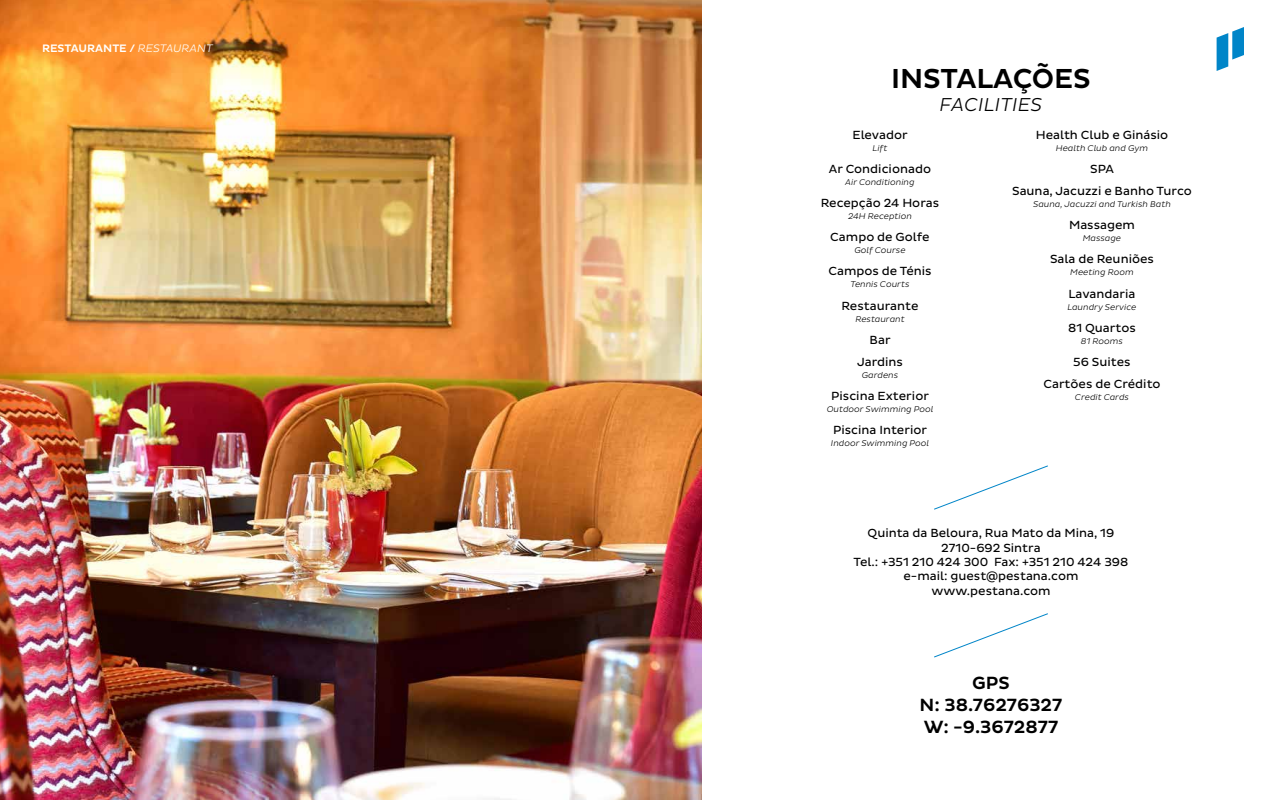
<style>
.page{position:relative;width:1280px;height:800px;background:#fff}
.page>*{position:absolute;margin:0;border:0;box-sizing:border-box;transform-origin:0 0}
.t1{font:500 28px "Pluto Sans";letter-spacing:-.005em;color:#000}
.t2{font:italic 300 19px "Pluto Sans";letter-spacing:.015em;color:#000}
.t3{font:500 18px/21.6px "Pluto Sans";color:#000;text-align:center}
.t4{font:12px/14.4px "Pluto Sans";color:#000;text-align:center}
.t5{font:500 11px "Pluto Sans";color:#fff}
.t6{font:italic 300 8.5px "Pluto Sans";color:#000}
.s1{font-weight:300;font-style:italic}
</style>
<div class="page">
<img style="left:0;top:0;width:702px;height:800px">
<svg style="left:934px;top:613px;width:114px;height:45px"></svg>
<svg style="left:934px;top:465px;width:114px;height:45px"></svg>
<svg style="left:1217px;top:27px;width:27px;height:44px"></svg>
<p class="t5" style="left:42px;top:42px;width:172px">RESTAURANTE / <span class="s1">RESTAURANT</span></p>
<h1 class="t1" style="left:891px;top:63px;width:201px">INSTALAÇÕES</h1>
<h2 class="t2" style="left:940px;top:94px;width:104px">FACILITIES</h2>
<p class="t4" style="left:852px;top:128px;width:57px">Elevador</p>
<p class="t6" style="left:873px;top:143px;width:16px">Lift</p>
<p class="t4" style="left:829px;top:162px;width:104px">Ar Condicionado</p>
<p class="t6" style="left:845px;top:177px;width:71px">Air Conditioning</p>
<p class="t4" style="left:821px;top:196px;width:120px">Recepção 24 Horas</p>
<p class="t6" style="left:848px;top:211px;width:65px">24H Reception</p>
<p class="t4" style="left:830px;top:230px;width:101px">Campo de Golfe</p>
<p class="t6" style="left:854px;top:245px;width:53px">Golf Course</p>
<p class="t4" style="left:828px;top:264px;width:105px">Campos de Ténis</p>
<p class="t6" style="left:851px;top:280px;width:60px">Tennis Courts</p>
<p class="t4" style="left:841px;top:299px;width:79px">Restaurante</p>
<p class="t6" style="left:855px;top:314px;width:51px">Restaurant</p>
<p class="t4" style="left:857px;top:329px;width:47px;line-height:22.2px">Bar<br>Jardins</p>
<p class="t6" style="left:862px;top:370px;width:38px">Gardens</p>
<p class="t4" style="left:831px;top:389px;width:99px">Piscina Exterior</p>
<p class="t6" style="left:827px;top:404px;width:108px">Outdoor Swimming Pool</p>
<p class="t4" style="left:833px;top:423px;width:95px">Piscina Interior</p>
<p class="t6" style="left:831px;top:439px;width:100px">Indoor Swimming Pool</p>
<p class="t4" style="left:1036px;top:128px;width:134px">Health Club e Ginásio</p>
<p class="t6" style="left:1056px;top:143px;width:94px">Health Club and Gym</p>
<p class="t4" style="left:1012px;top:158px;width:181px;line-height:22.2px">SPA<br>Sauna, Jacuzzi e Banho Turco</p>
<p class="t6" style="left:1033px;top:199px;width:139px">Sauna, Jacuzzi and Turkish Bath</p>
<p class="t4" style="left:1069px;top:218px;width:67px">Massagem</p>
<p class="t6" style="left:1083px;top:233px;width:40px">Massage</p>
<p class="t4" style="left:1050px;top:252px;width:105px">Sala de Reuniões</p>
<p class="t6" style="left:1070px;top:268px;width:65px">Meeting Room</p>
<p class="t4" style="left:1068px;top:287px;width:69px">Lavandaria</p>
<p class="t6" style="left:1068px;top:302px;width:70px">Laundry Service</p>
<p class="t4" style="left:1068px;top:321px;width:69px">81 Quartos</p>
<p class="t6" style="left:1081px;top:336px;width:44px">81 Rooms</p>
<p class="t4" style="left:1043px;top:351px;width:119px;line-height:22.2px">56 Suites<br>Cartões de Crédito</p>
<p class="t6" style="left:1075px;top:392px;width:56px">Credit Cards</p>
<p class="t4" style="left:854px;top:526px;width:276px">Quinta da Beloura, Rua Mato da Mina, 19<br>2710-692 Sintra<br>Tel.: +351 210 424 300 Fax: +351 210 424 398 e-mail: guest@pestana.com www.pestana.com</p>
<h3 class="t3" style="left:920px;top:673px;width:144px">GPS<br>N: 38.76276327<br>W: -9.3672877</h3>
</div>
